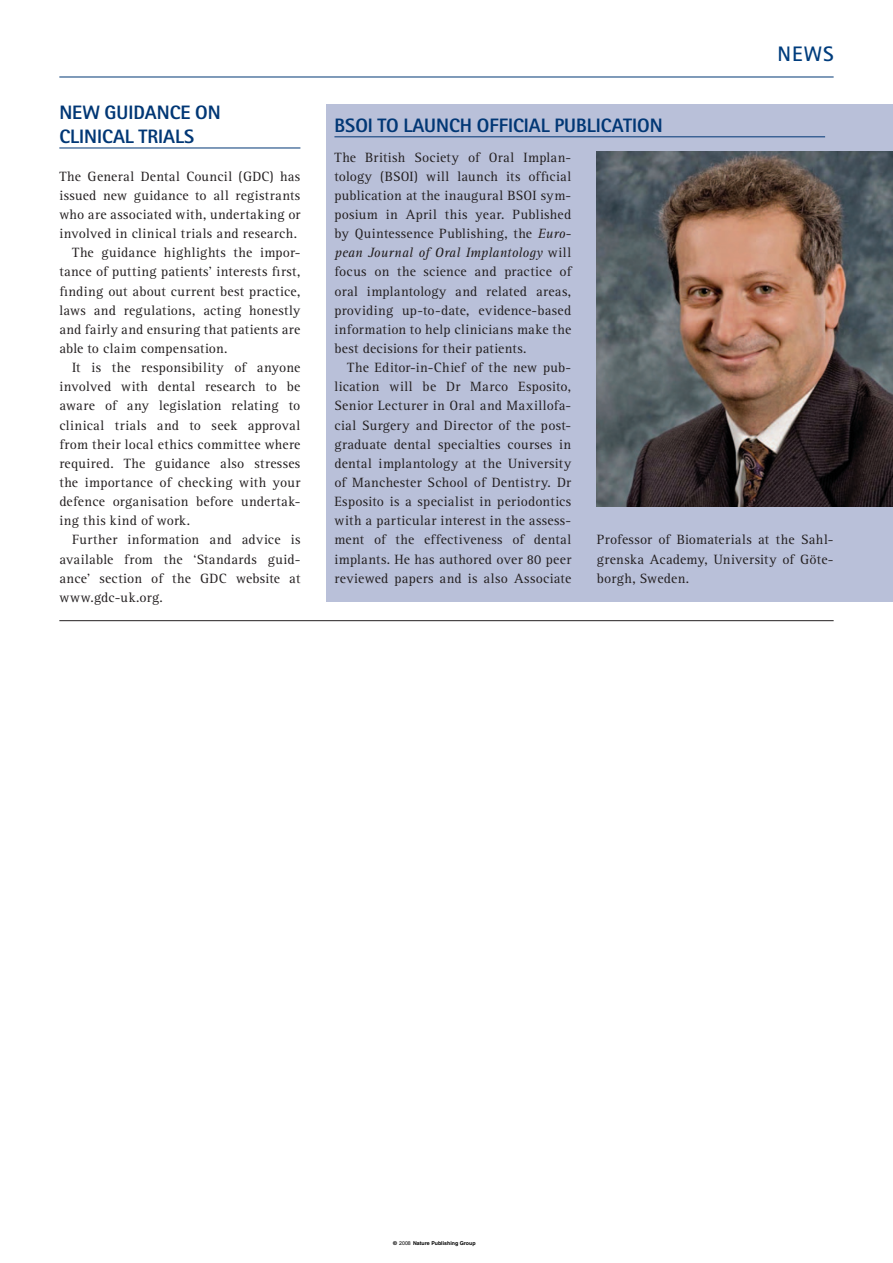
<style>
.page{position:relative;width:893px;height:1263px;background:#fff}
.page>*{position:absolute;margin:0;border:0;box-sizing:border-box;transform-origin:0 0}
.t1{font:700 21px "Rotis Sans Serif";color:#013d7d}
.t2{font:800 19.5px "Rotis Sans Serif";color:#013775}
.t3{font:13.95px/19.2px "Rotis Serif";letter-spacing:.02em;color:#231f20;text-align:justify}
.t4{font:700 5.25px "Helvetica";color:#000}
.s1{font-style:italic}
.s2{font-family:"Arial";font-weight:400}
</style>
<div class="page">
<div style="left:326px;top:104px;width:566px;height:498px;background:#b9c0d9"></div>
<hr style="left:59px;top:77px;width:774px;height:1px;background:#013775">
<hr style="left:334px;top:136px;width:491px;height:1px;background:#013775">
<hr style="left:59px;top:148px;width:241px;height:1px;background:#013775">
<hr style="left:59px;top:620px;width:774px;height:1px;background:#231f20">
<img style="left:596px;top:152px;width:296px;height:354px">
<p class="t2" style="left:59px;top:106px;width:163px">NEW GUIDANCE ON</p>
<p class="t2" style="left:59px;top:130px;width:136px">CLINICAL TRIALS</p>
<p class="t3" style="left:59px;top:168px;width:242px">The General Dental Council (GDC) has issued new guidance to all registrants who are associated with, undertaking or involved in clinical trials and research.</p>
<p class="t3" style="left:59px;top:244px;width:242px;text-indent:13px">The guidance highlights the impor&shy;tance of putting patients’ interests first, finding out about current best practice, laws and regulations, acting honestly and fairly and ensuring that patients are able to claim compensation.</p>
<p class="t3" style="left:59px;top:359px;width:243px;text-indent:13px">It is the responsibility of anyone involved with dental research to be aware of any legislation relating to clinical trials and to seek approval from their local ethics committee where required. The guidance also stresses the importance of checking with your defence organisation before undertak&shy;ing this kind of work.</p>
<p class="t3" style="left:59px;top:531px;width:242px;text-indent:13px">Further information and advice is available from the ‘Standards guid&shy;ance’ section of the GDC website at www.gdc-uk.org.</p>
<p class="t2" style="left:334px;top:119px;width:330px">BSOI TO LAUNCH OFFICIAL PUBLICATION</p>
<h3 class="t1" style="left:777px;top:47px;width:58px">NEWS</h3>
<p class="t3" style="left:334px;top:149px;width:238px">The British Society of Oral Implan&shy;tology (BSOI) will launch its official publication at the inaugural BSOI sym&shy;posium in April this year. Published by Quintessence Publishing, the <span class="s1">Euro&shy;pean Journal of Oral Implantology</span> will focus on the science and practice of oral implantology and related areas, providing up-to-date, evidence-based information to help clinicians make the best decisions for their patients.</p>
<p class="t3" style="left:334px;top:359px;width:238px;text-indent:13px">The Editor-in-Chief of the new pub&shy;lication will be Dr Marco Esposito, Senior Lecturer in Oral and Maxillofa&shy;cial Surgery and Director of the post&shy;graduate dental specialties courses in dental implantology at the University of Manchester School of Dentistry. Dr Esposito is a specialist in periodontics with a particular interest in the assess&shy;ment of the effectiveness of dental implants. He has authored over 80 peer reviewed papers and is also Associate</p>
<p class="t3" style="left:596px;top:531px;width:238px">Professor of Biomaterials at the Sahl&shy;grenska Academy, University of Göte&shy;borgh, Sweden.</p>
<p class="t4" style="left:393px;top:1239px;width:84px">© <span class="s2">2008</span> Nature Publishing Group</p>
</div>
